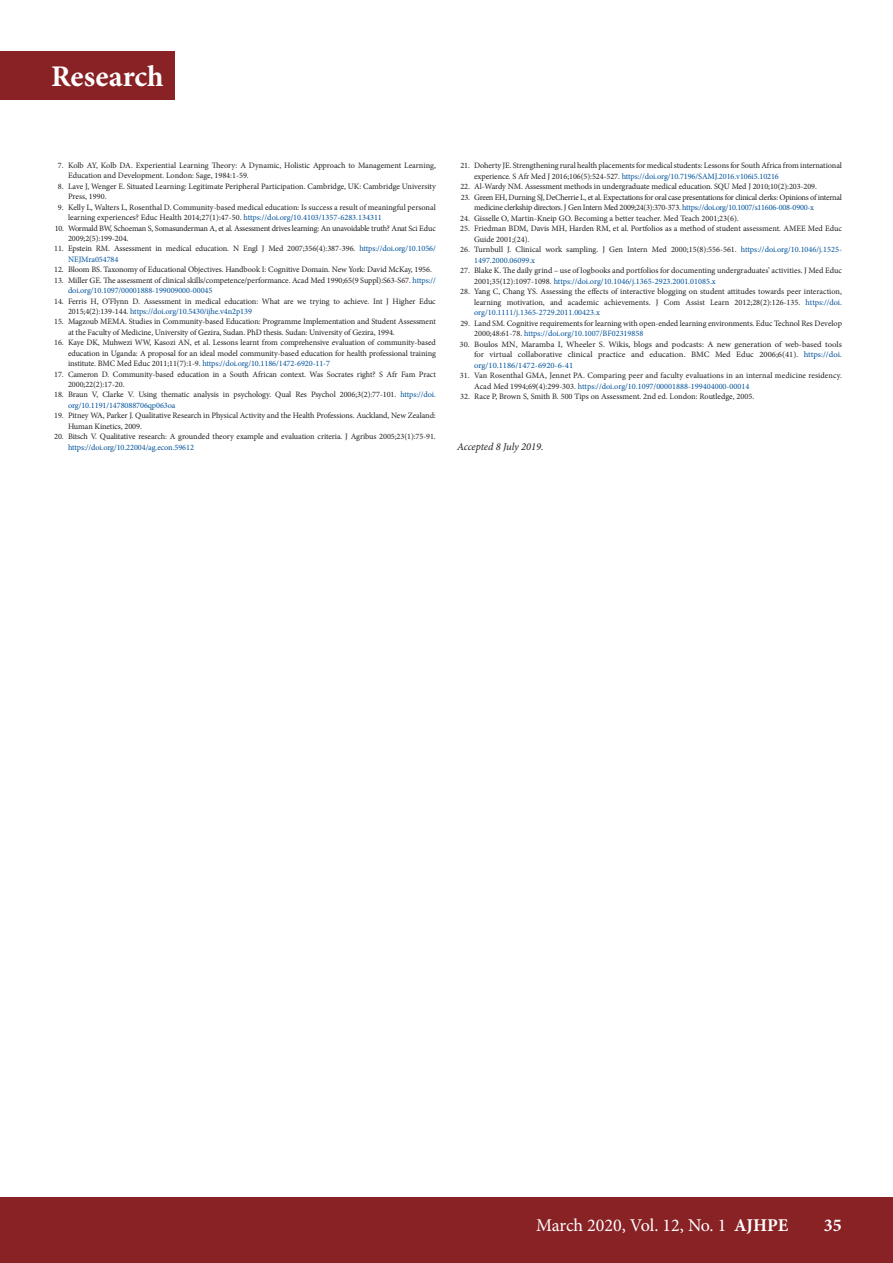
<style>
.page{position:relative;width:893px;height:1263px;background:#fff}
.page>*{position:absolute;margin:0;border:0;box-sizing:border-box;transform-origin:0 0}
.t1{font:700 30px "Minion Pro";color:#fff}
.t2{font:18px "Minion Pro";letter-spacing:-.005em;color:#fff}
.t3{font:700 18px "Minion Pro";color:#fff}
.ACCEPTED{font:italic 10.5px "Minion Pro";letter-spacing:-.005em;color:#231f20}
.t4{font:8.25px/10.5px "Minion Pro";letter-spacing:-.01em;color:#231f20}
.t5{font:8.25px/10.5px "Minion Pro";letter-spacing:-.03em;color:#231f20}
.t6{font:8.25px/10.5px "Minion Pro";letter-spacing:-.01em;color:#231f20;text-align:justify;scale:1.05 1}
.s1{color:#01529a}
.s2{font-weight:700;font-stretch:condensed;color:#01529a}
.s3{font-weight:700}
</style>
<div class="page">
<div style="left:0;top:1197px;width:893px;height:66px;background:#892225"></div>
<div style="left:0;top:51px;width:174px;height:49px;background:#892225"></div>
<h1 class="t1" style="left:51px;top:56px;width:114px">Research</h1>
<p class="t4" style="left:68px;top:160px;width:369px;text-indent:-10px">7. Kolb AY, Kolb DA. Experiential Learning Theory: A Dynamic, Holistic Approach to Management Learning,<br>Education and Development. London: Sage, 1984:1-59.</p>
<p class="t4" style="left:68px;top:181px;width:369px;text-indent:-10px">8. Lave J, Wenger E. Situated Learning: Legitimate Peripheral Participation. Cambridge, UK: Cambridge University<br>Press, 1990.</p>
<p class="t4" style="left:68px;top:202px;width:369px;text-indent:-10px">9. Kelly L, Walters L, Rosenthal D. Community-based medical education: Is success a result of meaningful personal learning experiences? Educ Health 2014;27(1):47-50. <span class="s1">https://doi.org</span><span class="s2">/</span><span class="s1">10.4103/1357-6283.134311</span></p>
<p class="t5" style="left:68px;top:223px;width:369px;text-indent:-13px">10. Wormald BW, Schoeman S, Somasunderman A, et al. Assessment drives learning: An unavoidable truth? Anat Sci Educ<br>2009;2(5):199-204.</p>
<p class="t4" style="left:68px;top:244px;width:369px;text-indent:-14px">11. Epstein RM. Assessment in medical education. N Engl J Med 2007;356(4):387-396. <span class="s1">https://doi.org/10.1056/<br>NEJMra054784</span></p>
<p class="t4" style="left:54px;top:264px;width:379px">12. Bloom BS. Taxonomy of Educational Objectives. Handbook I: Cognitive Domain. New York: David McKay, 1956.</p>
<p class="t4" style="left:68px;top:275px;width:369px;text-indent:-14px">13. Miller GE. The assessment of clinical skills/competence/performance. Acad Med 1990;65(9 Suppl):S63-S67. <span class="s1">https:// doi.org/10.1097/00001888-199009000-00045</span></p>
<p class="t4" style="left:68px;top:296px;width:369px;text-indent:-14px">14. Ferris H, O’Flynn D. Assessment in medical education: What are we trying to achieve. Int J Higher Educ<br>2015;4(2):139-144. <span class="s1">https://doi.org/10.5430/ijhe.v4n2p139</span></p>
<p class="t4" style="left:68px;top:317px;width:369px;text-indent:-14px">15. Magzoub MEMA. Studies in Community-based Education: Programme Implementation and Student Assessment at the Faculty of Medicine, University of Gezira, Sudan. PhD thesis. Sudan: University of Gezira, 1994.</p>
<p class="t4" style="left:68px;top:337px;width:369px;text-align:justify;text-indent:-14px">16. Kaye DK, Muhwezi WW, Kasozi AN, et al. Lessons learnt from comprehensive evaluation of community-based education in Uganda: A proposal for an ideal model community-based education for health professional training institute. BMC Med Educ 2011;11(7):1-9. <span class="s1">https://doi.org/10.1186/1472-6920-11-7</span></p>
<p class="t4" style="left:68px;top:369px;width:369px;text-indent:-14px">17. Cameron D. Community-based education in a South African context. Was Socrates right? S Afr Fam Pract<br>2000;22(2):17-20.</p>
<p class="t4" style="left:68px;top:390px;width:369px;text-indent:-14px">18. Braun V, Clarke V. Using thematic analysis in psychology. Qual Res Psychol 2006;3(2):77-101. <span class="s1">https://doi. org/10.1191/1478088706qp063oa</span></p>
<p class="t4" style="left:68px;top:410px;width:369px;text-indent:-14px">19. Pitney WA, Parker J. Qualitative Research in Physical Activity and the Health Professions. Auckland, New Zealand:<br>Human Kinetics, 2009.</p>
<p class="t4" style="left:68px;top:431px;width:369px;text-indent:-14px">20. Bitsch V. Qualitative research: A grounded theory example and evaluation criteria. J Agribus 2005;23(1):75-91. <span class="s1">https://doi.org/10.22004/ag.econ.59612</span></p>
<p class="t4" style="left:474px;top:160px;width:369px;text-indent:-14px">21. Doherty JE. Strengthening rural health placements for medical students: Lessons for South Africa from international experience. S Afr Med J 2016;106(5):524-527. <span class="s1">https://doi.org/10.7196/SAMJ.2016.v106i5.10216</span></p>
<p class="t4" style="left:460px;top:181px;width:358px">22. Al-Wardy NM. Assessment methods in undergraduate medical education. SQU Med J 2010;10(2):203-209.</p>
<p class="t5" style="left:474px;top:192px;width:369px;text-indent:-13px">23. Green EH, Durning SJ, DeCherrie L, et al. Expectations for oral case presentations for clinical clerks: Opinions of internal medicine clerkship directors. J Gen Intern Med 2009;24(3):370-373. <span class="s1">https://doi.org/10.1007/s11606-008-0900-x</span></p>
<p class="t4" style="left:460px;top:213px;width:280px">24. Gisselle O, Martin-Kneip GO. Becoming a better teacher. Med Teach 2001;23(6).</p>
<p class="t4" style="left:474px;top:223px;width:369px;text-indent:-14px">25. Friedman BDM, Davis MH, Harden RM, et al. Portfolios as a method of student assessment. AMEE Med Educ<br>Guide 2001;(24).</p>
<p class="t4" style="left:474px;top:244px;width:369px;text-indent:-14px">26. Turnbull J. Clinical work sampling. J Gen Intern Med 2000;15(8):556-561. <span class="s1">https://doi.org/10.1046/j.1525-<br>1497.2000.06099.x</span></p>
<p class="t4" style="left:474px;top:265px;width:369px;text-indent:-14px">27. Blake K. The daily grind – use of logbooks and portfolios for documenting undergraduates’ activities. J Med Educ<br>2001;35(12):1097-1098. <span class="s1">https://doi.org/10.1046/j.1365-2923.2001.01085.x</span></p>
<p class="t4" style="left:474px;top:286px;width:369px;text-align:justify;text-indent:-14px">28. Yang C, Chang YS. Assessing the effects of interactive blogging on student attitudes towards peer interaction, learning motivation, and academic achievements. J Com Assist Learn 2012;28(2):126-135. <span class="s1">https://doi. org/10.1111/j.1365-2729.2011.00423.x</span></p>
<p class="t4" style="left:474px;top:318px;width:369px;text-indent:-14px">29. Land SM. Cognitive requirements for learning with open-ended learning environments. Educ Technol Res Develop<br>2000;48:61-78. <span class="s1">https://doi.org/10.1007/BF02319858</span></p>
<p class="t6" style="left:474px;top:339px;width:352px;text-indent:-15px">30. Boulos MN, Maramba I, Wheeler S. Wikis, blogs and podcasts: A new generation of web-based tools for virtual collaborative clinical practice and education. BMC Med Educ 2006;6(41). <span class="s1">https://doi. org/10.1186/1472-6920-6-41</span></p>
<p class="t4" style="left:474px;top:370px;width:369px;text-indent:-14px">31. Van Rosenthal GMA, Jennet PA. Comparing peer and faculty evaluations in an internal medicine residency.<br>Acad Med 1994;69(4):299-303. <span class="s1">https://doi.org/10.1097/00001888-199404000-00014</span></p>
<p class="t4" style="left:460px;top:391px;width:296px">32. Race P, Brown S, Smith B. 500 Tips on Assessment. 2nd ed. London: Routledge, 2005.</p>
<p class="ACCEPTED" style="left:457px;top:439px;width:88px">Accepted 8 July 2019.</p>
<h2 class="t2" style="left:536px;top:1213px;width:254px">March 2020, Vol. 12, No. 1 <span class="s3">AJHPE</span></h2>
<h2 class="t3" style="left:824px;top:1213px;width:20px">35</h2>
</div>
